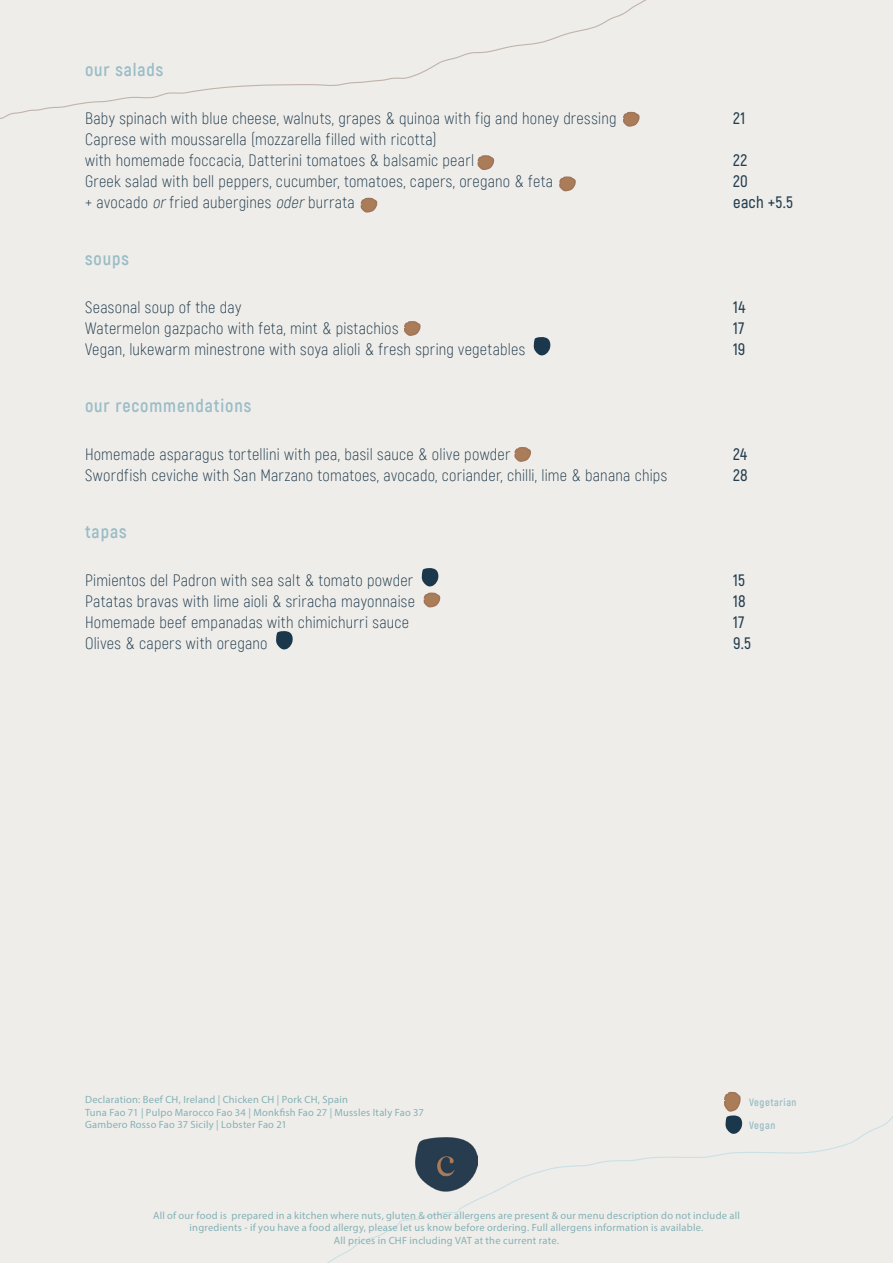
<style>
.page{position:relative;width:893px;height:1263px;background:#efedea}
.page>*{position:absolute;margin:0;border:0;box-sizing:border-box;transform-origin:0 0}
.t1{font:700 18px "Akrobat";letter-spacing:.05em;color:#99bdc6}
.t2{font:300 16.5px/21px "Akrobat";letter-spacing:.015em;color:#223e4f}
.t3{font:600 16.5px "Akrobat";letter-spacing:.02em;color:#223e4f}
.t4{font:10.5px/12.6px "Myriad Pro";letter-spacing:.02em;color:#84b1b5;text-align:center}
.t5{font:700 10.5px "Akrobat";letter-spacing:.05em;color:#99bdc6}
.s1{font-style:italic}
</style>
<div class="page">
<svg style="left:0;top:0;width:646px;height:119px"></svg>
<svg style="left:327px;top:1116px;width:566px;height:147px"></svg>
<svg style="left:533px;top:337px;width:18px;height:19px"></svg>
<svg style="left:421px;top:568px;width:20px;height:40px"></svg>
<svg style="left:276px;top:631px;width:17px;height:19px"></svg>
<svg style="left:514px;top:447px;width:17px;height:15px"></svg>
<svg style="left:723px;top:1091px;width:19px;height:44px"></svg>
<svg style="left:622px;top:111px;width:19px;height:16px"></svg>
<svg style="left:477px;top:155px;width:18px;height:15px"></svg>
<svg style="left:559px;top:176px;width:17px;height:16px"></svg>
<svg style="left:360px;top:197px;width:18px;height:16px"></svg>
<svg style="left:404px;top:321px;width:17px;height:15px"></svg>
<p class="t1" style="left:85px;top:59px;width:80px">our salads</p>
<p class="t2" style="left:85px;top:108px;width:533px">Baby spinach with blue cheese, walnuts, grapes &amp; quinoa with fig and honey dressing</p>
<p class="t3" style="left:733px;top:109px;width:14px">21</p>
<p class="t2" style="left:85px;top:129px;width:391px">Caprese with moussarella (mozzarella filled with ricotta)<br>with homemade foccacia, Datterini tomatoes &amp; balsamic pearl</p>
<p class="t3" style="left:733px;top:151px;width:16px">22</p>
<p class="t2" style="left:85px;top:171px;width:470px">Greek salad with bell peppers, cucumber, tomatoes, capers, oregano &amp; feta</p>
<p class="t3" style="left:733px;top:172px;width:16px">20</p>
<p class="t2" style="left:85px;top:192px;width:271px">+ avocado <span class="s1">or</span>fried aubergines <span class="s1">oder</span>burrata</p>
<p class="t3" style="left:733px;top:193px;width:61px">each +5.5</p>
<p class="t1" style="left:85px;top:248px;width:45px">soups</p>
<p class="t2" style="left:85px;top:297px;width:158px">Seasonal soup of the day</p>
<p class="t3" style="left:733px;top:298px;width:14px">14</p>
<p class="t2" style="left:85px;top:318px;width:315px">Watermelon gazpacho with feta, mint &amp; pistachios</p>
<p class="t3" style="left:733px;top:319px;width:13px">17</p>
<p class="t2" style="left:85px;top:339px;width:442px">Vegan, lukewarm minestrone with soya alioli &amp; fresh spring vegetables</p>
<p class="t3" style="left:733px;top:340px;width:14px">19</p>
<p class="t1" style="left:85px;top:395px;width:168px">our recommendations</p>
<p class="t2" style="left:85px;top:444px;width:427px">Homemade asparagus tortellini with pea, basil sauce &amp; olive powder</p>
<p class="t3" style="left:733px;top:445px;width:15px">24</p>
<p class="t2" style="left:85px;top:465px;width:584px">Swordfish ceviche with San Marzano tomatoes, avocado, coriander, chilli, lime &amp; banana chips</p>
<p class="t3" style="left:733px;top:466px;width:16px">28</p>
<p class="t1" style="left:85px;top:521px;width:43px">tapas</p>
<p class="t2" style="left:85px;top:570px;width:330px">Pimientos del Padron with sea salt &amp; tomato powder</p>
<p class="t3" style="left:733px;top:571px;width:13px">15</p>
<p class="t2" style="left:85px;top:591px;width:332px">Patatas bravas with lime aioli &amp; sriracha mayonnaise</p>
<p class="t3" style="left:733px;top:592px;width:14px">18</p>
<p class="t2" style="left:85px;top:612px;width:326px">Homemade beef empanadas with chimichurri sauce</p>
<p class="t3" style="left:733px;top:613px;width:13px">17</p>
<p class="t2" style="left:85px;top:633px;width:184px">Olives &amp; capers with oregano</p>
<p class="t3" style="left:733px;top:634px;width:19px">9.5</p>
<p class="t4" style="left:85px;top:1093px;width:340px;text-align:left">Declaration: Beef CH, Ireland | Chicken CH | Pork CH, Spain<br>Tuna Fao 71 | Pulpo Marocco Fao 34 | Monkfish Fao 27 | Mussles Italy Fao 37<br>Gambero Rosso Fao 37 Sicily | Lobster Fao 21</p>
<p class="t5" style="left:749px;top:1096px;width:49px">Vegetarian</p>
<p class="t5" style="left:749px;top:1118px;width:28px">Vegan</p>
<p class="t4" style="left:153px;top:1209px;width:588px">All of our food is prepared in a kitchen where nuts, gluten &amp; other allergens are present &amp; our menu description do not include all ingredients - if you have a food allergy, please let us know before ordering. Full allergens information is available.<br>All prices in CHF including VAT at the current rate.</p>
</div>
